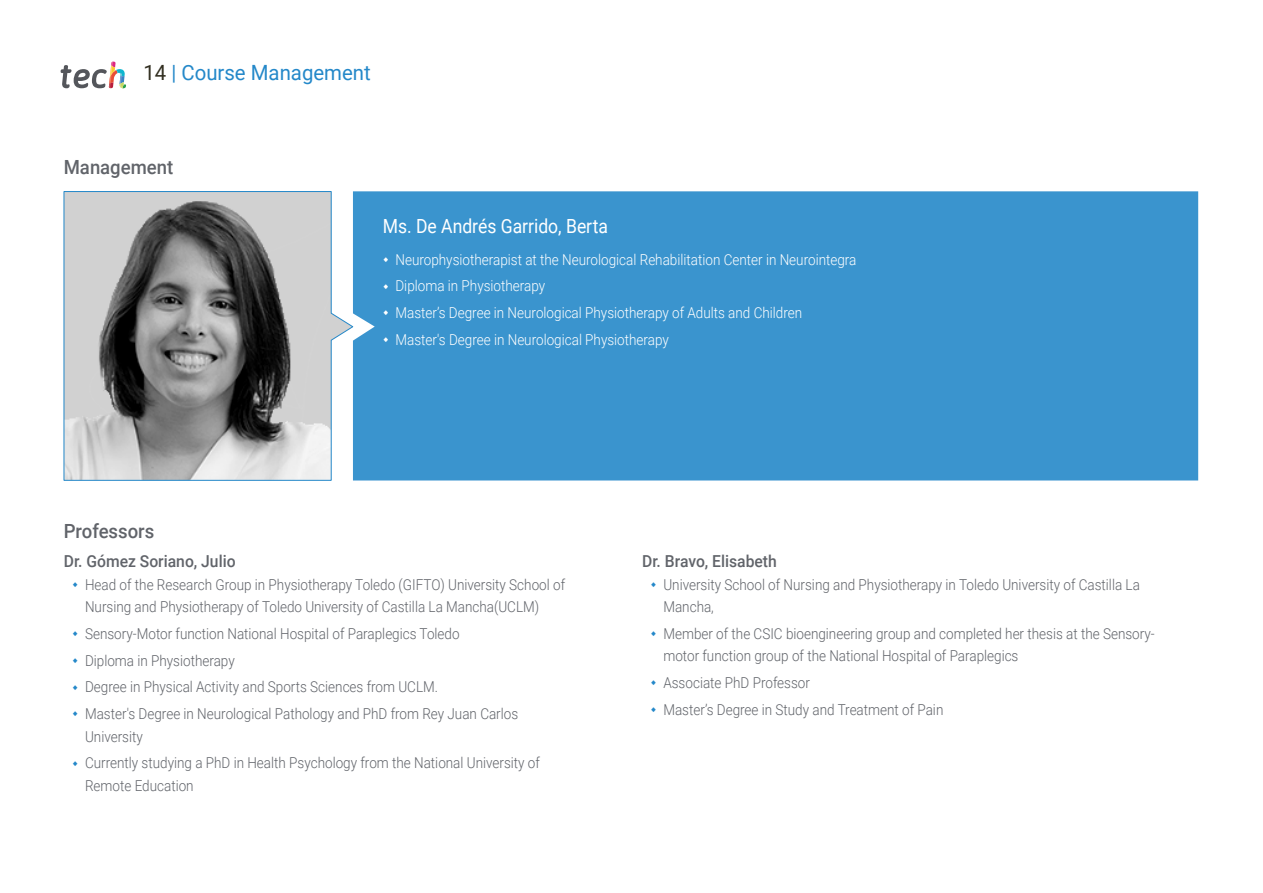
<style>
.page{position:relative;width:1263px;height:893px;background:#fff}
.page>*{position:absolute;margin:0;border:0;box-sizing:border-box;transform-origin:0 0}
.t1{font:21px "Roboto";color:#2488c9}
.t2{font:19.5px "Roboto";color:#fff;scale:.9 1}
.t3{font:500 19.5px "Roboto";color:#61646a;scale:.95 1}
.t4{font:500 16.5px "Roboto";color:#61646a;scale:.95 1}
.t5{font:300 15px/26.7px "Roboto";color:#61646a;scale:.9 1}
.t6{font:300 15px/26.7px "Roboto";color:#fff;scale:.9 1}
.s1{color:#312e20}
</style>
<div class="page">
<svg style="left:61px;top:62px;width:65px;height:27px"></svg>
<div style="left:353px;top:191px;width:845px;height:289px;background:#3a94ce"></div>
<svg style="left:64px;top:191px;width:289px;height:290px;background:#9e9fa0"></svg>
<svg style="left:384px;top:257px;width:4px;height:5px"></svg>
<svg style="left:384px;top:284px;width:4px;height:5px"></svg>
<svg style="left:384px;top:310px;width:4px;height:5px"></svg>
<svg style="left:384px;top:337px;width:4px;height:5px"></svg>
<h1 class="t1" style="left:144px;top:57px;width:229px"><span class="s1">14</span> | Course Management</h1>
<h2 class="t3" style="left:64px;top:154px;width:117px">Management</h2>
<h2 class="t2" style="left:383px;top:212px;width:252px">Ms. De Andrés Garrido, Berta</h2>
<p class="t6" style="left:395px;top:245px;width:514px">Neurophysiotherapist at the Neurological Rehabilitation Center in Neurointegra Diploma in Physiotherapy<br>Master’s Degree in Neurological Physiotherapy of Adults and Children<br>Master's Degree in Neurological Physiotherapy</p>
<h2 class="t3" style="left:64px;top:517px;width:97px">Professors</h2>
<p class="t4" style="left:64px;top:550px;width:182px">Dr. Gómez Soriano, Julio</p>
<p class="t5" style="left:85px;top:572px;width:535px;line-height:22.5px">Head of the Research Group in Physiotherapy Toledo (GIFTO) University School of<br>Nursing and Physiotherapy of Toledo University of Castilla La Mancha(UCLM)</p>
<p class="t5" style="left:85px;top:620px;width:483px">Sensory-Motor function National Hospital of Paraplegics Toledo<br>Diploma in Physiotherapy<br>Degree in Physical Activity and Sports Sciences from UCLM.<br>Master's Degree in Neurological Pathology and PhD from Rey Juan Carlos</p>
<p class="t5" style="left:85px;top:722px;width:507px">University<br>Currently studying a PhD in Health Psychology from the National University of</p>
<p class="t5" style="left:85px;top:772px;width:122px">Remote Education</p>
<p class="t4" style="left:642px;top:550px;width:143px">Dr. Bravo, Elisabeth</p>
<p class="t5" style="left:663px;top:572px;width:531px;line-height:22.5px">University School of Nursing and Physiotherapy in Toledo University of Castilla La<br>Mancha,</p>
<p class="t5" style="left:663px;top:622px;width:547px;line-height:22.5px">Member of the CSIC bioengineering group and completed her thesis at the Sensory&shy;motor function group of the National Hospital of Paraplegics</p>
<p class="t5" style="left:663px;top:669px;width:313px">Associate PhD Professor<br>Master’s Degree in Study and Treatment of Pain</p>
</div>
